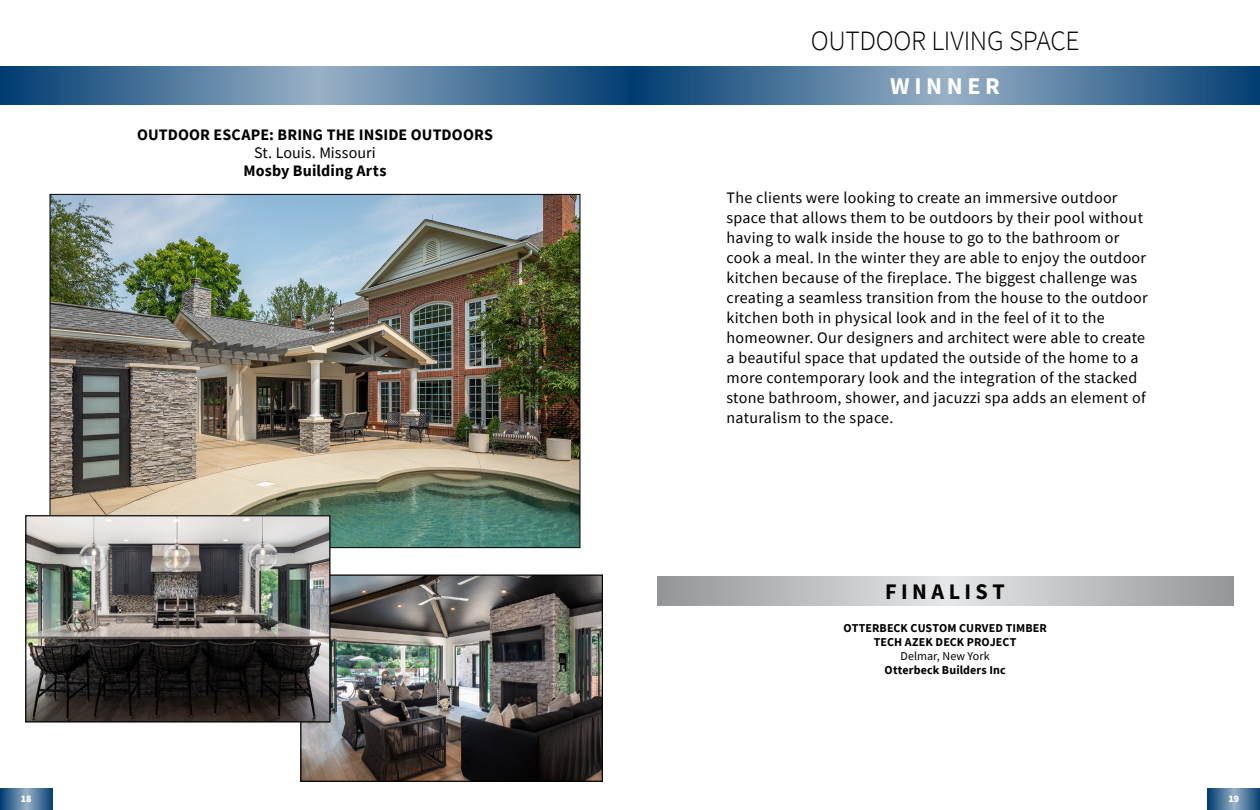
<style>
.page{position:relative;width:1260px;height:810px;background:#fff}
.page>*{position:absolute;margin:0;border:0;box-sizing:border-box;transform-origin:0 0}
.t1{font:300 28px "Source Sans Pro";letter-spacing:-.015em;color:#000}
.t2{font:700 24px "Source Sans Pro";letter-spacing:.195em;color:#fff}
.t3{font:700 22.2px "Source Sans Pro";letter-spacing:.195em;color:#000}
.t4{font:16px/20px "Source Sans Pro";letter-spacing:.02em;color:#000}
.t5{font:700 16px "Source Sans Pro";letter-spacing:.005em;color:#000}
.t6{font:16px "Source Sans Pro";color:#000}
.t7{font:700 12px/14px "Source Sans Pro";letter-spacing:.01em;color:#000;text-align:center}
.t8{font:12px "Source Sans Pro";letter-spacing:.005em;color:#000}
.t9{font:900 10px "Source Sans Pro";color:#fff}
</style>
<div class="page">
<svg style="left:630px;top:66px;width:630px;height:38px;background:#4c769b"></svg>
<svg style="left:0;top:66px;width:630px;height:38px;background:#4c769b"></svg>
<img style="left:52px;top:196px;width:526px;height:350px">
<svg style="left:657px;top:577px;width:577px;height:28px;background:#bcbec0"></svg>
<img style="left:302px;top:577px;width:299px;height:203px">
<div style="left:300px;top:575px;width:303px;height:207px;border:1px solid #000"></div>
<img style="left:27px;top:517px;width:301px;height:204px">
<div style="left:25px;top:515px;width:305px;height:208px;border:1px solid #000"></div>
<svg style="left:1208px;top:788px;width:52px;height:22px"></svg>
<svg style="left:0;top:788px;width:52px;height:22px"></svg>
<h1 class="t1" style="left:811px;top:24px;width:270px">OUTDOOR LIVING SPACE</h1>
<p class="t5" style="left:137px;top:124px;width:357px">OUTDOOR ESCAPE: BRING THE INSIDE OUTDOORS</p>
<p class="t6" style="left:254px;top:143px;width:123px">St. Louis. Missouri</p>
<p class="t5" style="left:244px;top:160px;width:144px">Mosby Building Arts</p>
<h2 class="t2" style="left:890px;top:70px;width:112px">WINNER</h2>
<p class="t4" style="left:726px;top:188px;width:423px">The clients were looking to create an immersive outdoor space that allows them to be outdoors by their pool without having to walk inside the house to go to the bathroom or cook a meal. In the winter they are able to enjoy the outdoor kitchen because of the fireplace. The biggest challenge was creating a seamless transition from the house to the outdoor kitchen both in physical look and in the feel of it to the homeowner. Our designers and architect were able to create a beautiful space that updated the outside of the home to a more contemporary look and the integration of the stacked stone bathroom, shower, and jacuzzi spa adds an element of naturalism to the space.</p>
<h3 class="t3" style="left:885px;top:576px;width:121px">FINALIST</h3>
<p class="t7" style="left:843px;top:621px;width:205px">OTTERBECK CUSTOM CURVED TIMBER<br>TECH AZEK DECK PROJECT</p>
<p class="t8" style="left:901px;top:649px;width:91px">Delmar, New York</p>
<p class="t7" style="left:885px;top:663px;width:123px">Otterbeck Builders Inc</p>
<p class="t9" style="left:21px;top:791px;width:12px">18</p>
<p class="t9" style="left:1228px;top:791px;width:12px">19</p>
</div>
